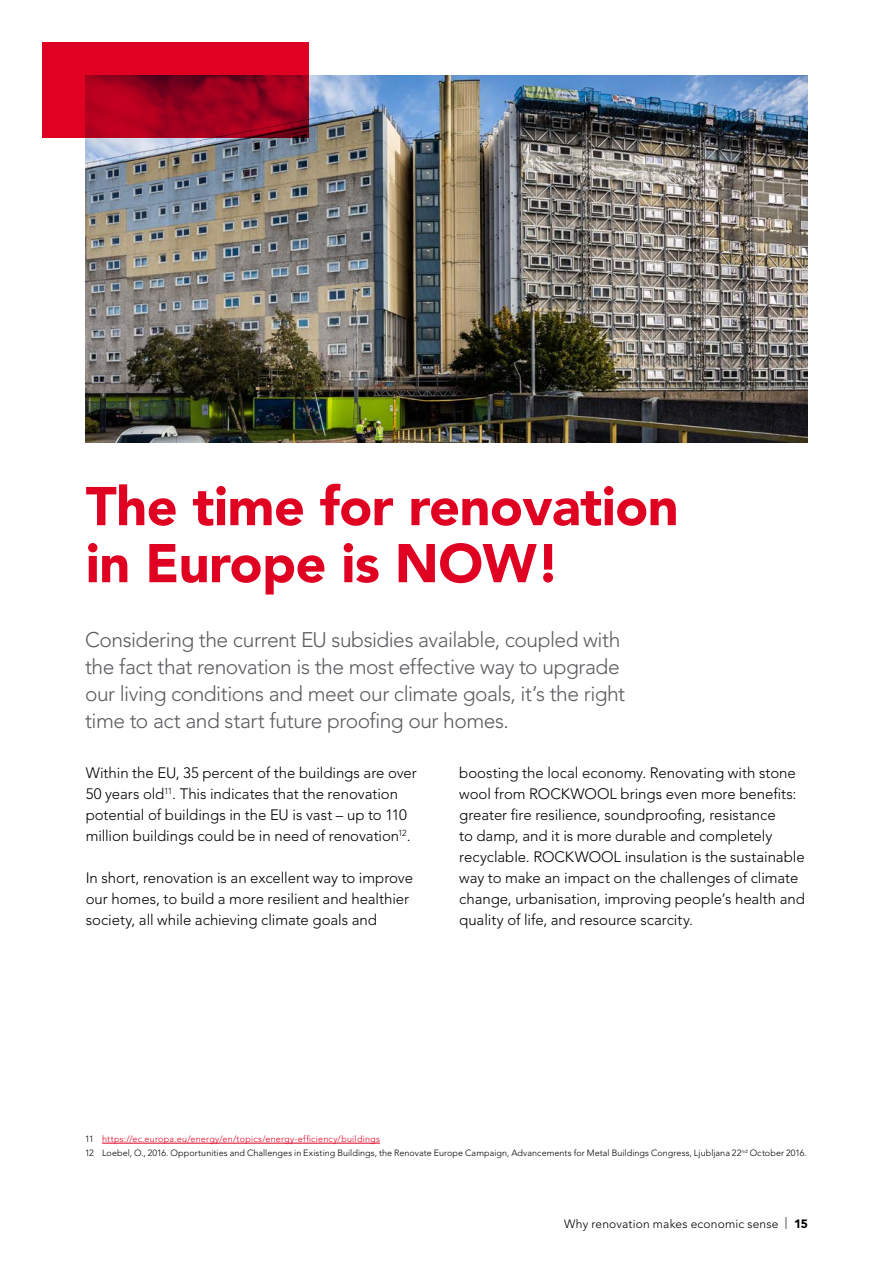
<style>
.page{position:relative;width:893px;height:1263px;background:#fff}
.page>*{position:absolute;margin:0;border:0;box-sizing:border-box;transform-origin:0 0}
.t1{font:900 54px/57px "Avenir LT Std";letter-spacing:-.01em;color:#df0022}
.t2{font:300 21px/27px "Avenir LT Std";letter-spacing:-.025em;color:#5c5b60}
.t3{font:300 15px/21px "Avenir LT Std";letter-spacing:-.005em;color:#000}
.t4{font:300 12px "Avenir LT Std";letter-spacing:.015em;color:#000}
.t5{font:300 9px/14.1px "Avenir LT Std";letter-spacing:.01em;color:#000}
.s1{color:#df0022}
.s2{font-weight:900}
</style>
<div class="page">
<img style="left:85px;top:75px;width:723px;height:367px">
<svg style="left:43px;top:43px;width:266px;height:95px;background:#b9001f"></svg>
<hr style="left:102px;top:1143px;width:278px;height:1px;background:#df0022">
<h1 class="t1" style="left:86px;top:478px;width:594px">The time for renovation in Europe is NOW!</h1>
<h2 class="t2" style="left:85px;top:627px;width:542px">Considering the current EU subsidies available, coupled with the fact that renovation is the most effective way to upgrade our living conditions and meet our climate goals, it’s the right time to act and start future proofing our homes.</h2>
<p class="t3" style="left:459px;top:763px;width:347px">boosting the local economy. Renovating with stone wool from ROCKWOOL brings even more benefits: greater fire resilience, soundproofing, resistance<br>to damp, and it is more durable and completely recyclable. ROCKWOOL insulation is the sustainable way to make an impact on the challenges of climate change, urbanisation, improving people’s health and quality of life, and resource scarcity.</p>
<p class="t3" style="left:86px;top:763px;width:333px">Within the EU, 35 percent of the buildings are over 50 years old<sup>11</sup>. This indicates that the renovation potential of buildings in the EU is vast – up to 110 million buildings could be in need of renovation<sup>12</sup>.</p>
<p class="t3" style="left:86px;top:868px;width:329px">In short, renovation is an excellent way to improve our homes, to build a more resilient and healthier society, all while achieving climate goals and</p>
<p class="t5" style="left:85px;top:1132px;width:723px">11 <span class="s1">https://ec.europa.eu/energy/en/topics/energy-efficiency/buildings<br></span>12 Loebel, O., 2016. Opportunities and Challenges in Existing Buildings, the Renovate Europe Campaign, Advancements for Metal Buildings Congress, Ljubljana 22<sup>nd</sup> October 2016.</p>
<p class="t4" style="left:564px;top:1216px;width:245px">Why renovation makes economic sense | <span class="s2">15</span></p>
</div>
